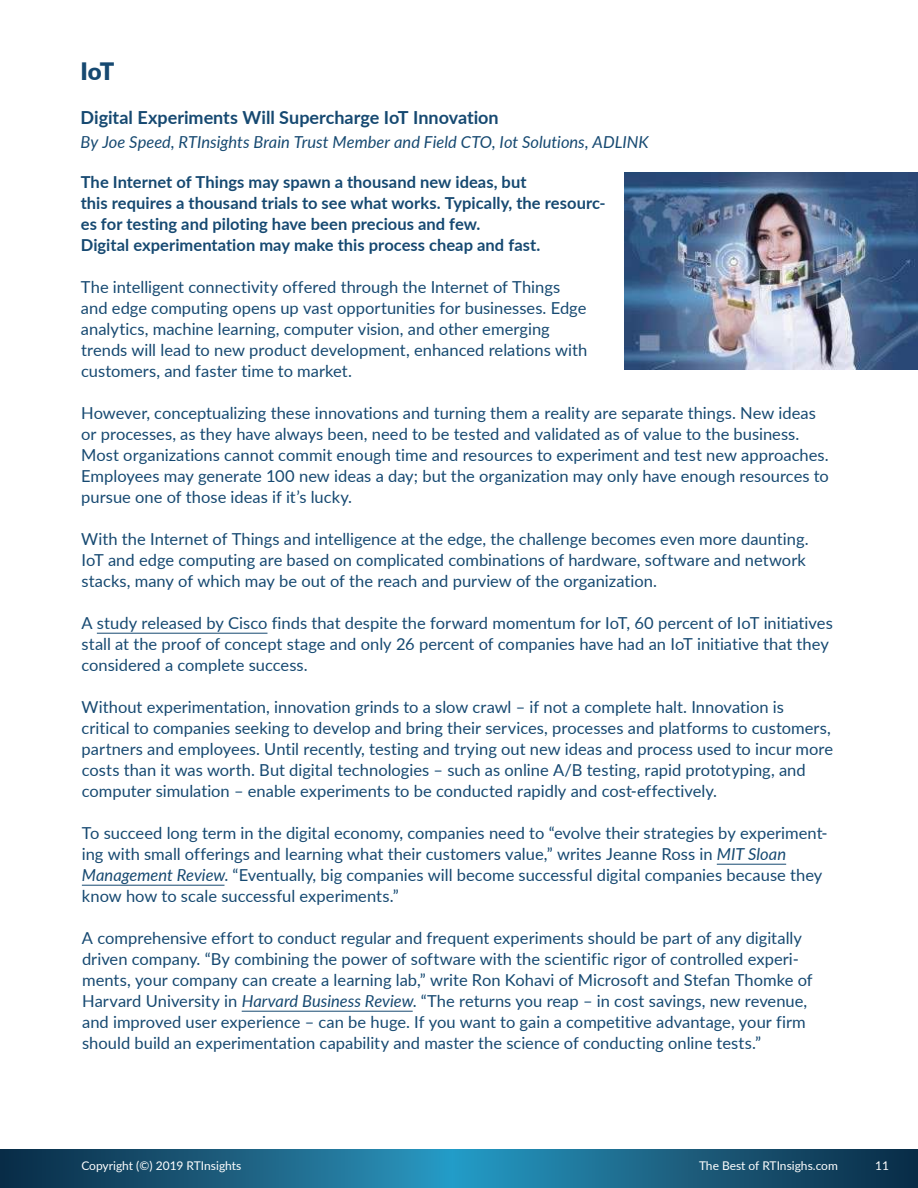
<style>
.page{position:relative;width:918px;height:1188px;background:#fff}
.page>*{position:absolute;margin:0;border:0;box-sizing:border-box;transform-origin:0 0}
.t1{font:900 24px "Lato";color:#164971}
.t2{font:700 18px "Lato";color:#164971}
.t3{font:16.5px/21px "Lato";color:#164971}
.t4{font:700 16.5px/21px "Lato";letter-spacing:.005em;color:#164971}
.t5{font:italic 16.5px "Lato";color:#164971}
.t6{font:12px "Lato";color:#fff}
.s1{font-style:italic}
</style>
<div class="page">
<img style="left:0;top:1150px;width:918px;height:38px">
<hr style="left:97px;top:633px;width:170px;height:1px;background:#164971">
<hr style="left:717px;top:864px;width:69px;height:1px;background:#164971">
<hr style="left:82px;top:885px;width:143px;height:1px;background:#164971">
<hr style="left:242px;top:1011px;width:171px;height:1px;background:#164971">
<img style="left:624px;top:173px;width:294px;height:197px">
<h1 class="t1" style="left:81px;top:62px;width:36px">IoT</h1>
<p class="t2" style="left:81px;top:109px;width:420px">Digital Experiments Will Supercharge IoT Innovation</p>
<p class="t5" style="left:81px;top:135px;width:570px">By Joe Speed, RTInsights Brain Trust Member and Field CTO, Iot Solutions, ADLINK</p>
<p class="t4" style="left:81px;top:173px;width:527px">The Internet of Things may spawn a thousand new ideas, but<br>this requires a thousand trials to see what works. Typically, the resourc&shy;es for testing and piloting have been precious and few.<br>Digital experimentation may make this process cheap and fast.</p>
<p class="t3" style="left:81px;top:278px;width:508px">The intelligent connectivity offered through the Internet of Things and edge computing opens up vast opportunities for businesses. Edge analytics, machine learning, computer vision, and other emerging trends will lead to new product development, enhanced relations with customers, and faster time to market.</p>
<p class="t3" style="left:81px;top:404px;width:749px">However, conceptualizing these innovations and turning them a reality are separate things. New ideas or processes, as they have always been, need to be tested and validated as of value to the business.<br>Most organizations cannot commit enough time and resources to experiment and test new approaches.<br>Employees may generate 100 new ideas a day; but the organization may only have enough resources to pursue one of those ideas if it’s lucky.</p>
<p class="t3" style="left:81px;top:530px;width:729px">With the Internet of Things and intelligence at the edge, the challenge becomes even more daunting.<br>IoT and edge computing are based on complicated combinations of hardware, software and network stacks, many of which may be out of the reach and purview of the organization.</p>
<p class="t3" style="left:81px;top:614px;width:753px">A study released by Cisco finds that despite the forward momentum for IoT, 60 percent of IoT initiatives stall at the proof of concept stage and only 26 percent of companies have had an IoT initiative that they considered a complete success.</p>
<p class="t3" style="left:82px;top:698px;width:753px">Without experimentation, innovation grinds to a slow crawl – if not a complete halt. Innovation is critical to companies seeking to develop and bring their services, processes and platforms to customers, partners and employees. Until recently, testing and trying out new ideas and process used to incur more costs than it was worth. But digital technologies – such as online A/B testing, rapid prototyping, and computer simulation – enable experiments to be conducted rapidly and cost-effectively.</p>
<p class="t3" style="left:82px;top:824px;width:747px">To succeed long term in the digital economy, companies need to “evolve their strategies by experiment&shy;ing with small offerings and learning what their customers value,” writes Jeanne Ross in <span class="s1">MIT Sloan Management Review</span>. “Eventually, big companies will become successful digital companies because they know how to scale successful experiments.”</p>
<p class="t3" style="left:82px;top:929px;width:732px">A comprehensive effort to conduct regular and frequent experiments should be part of any digitally driven company. “By combining the power of software with the scientific rigor of controlled experi&shy;ments, your company can create a learning lab,” write Ron Kohavi of Microsoft and Stefan Thomke of Harvard University in <span class="s1">Harvard Business Review</span>. “The returns you reap – in cost savings, new revenue, and improved user experience – can be huge. If you want to gain a competitive advantage, your firm should build an experimentation capability and master the science of conducting online tests.”</p>
<p class="t6" style="left:81px;top:1161px;width:161px">Copyright (©) 2019 RTInsights</p>
<p class="t6" style="left:699px;top:1161px;width:140px">The Best of RTInsighs.com</p>
<p class="t6" style="left:875px;top:1161px;width:15px">11</p>
</div>
